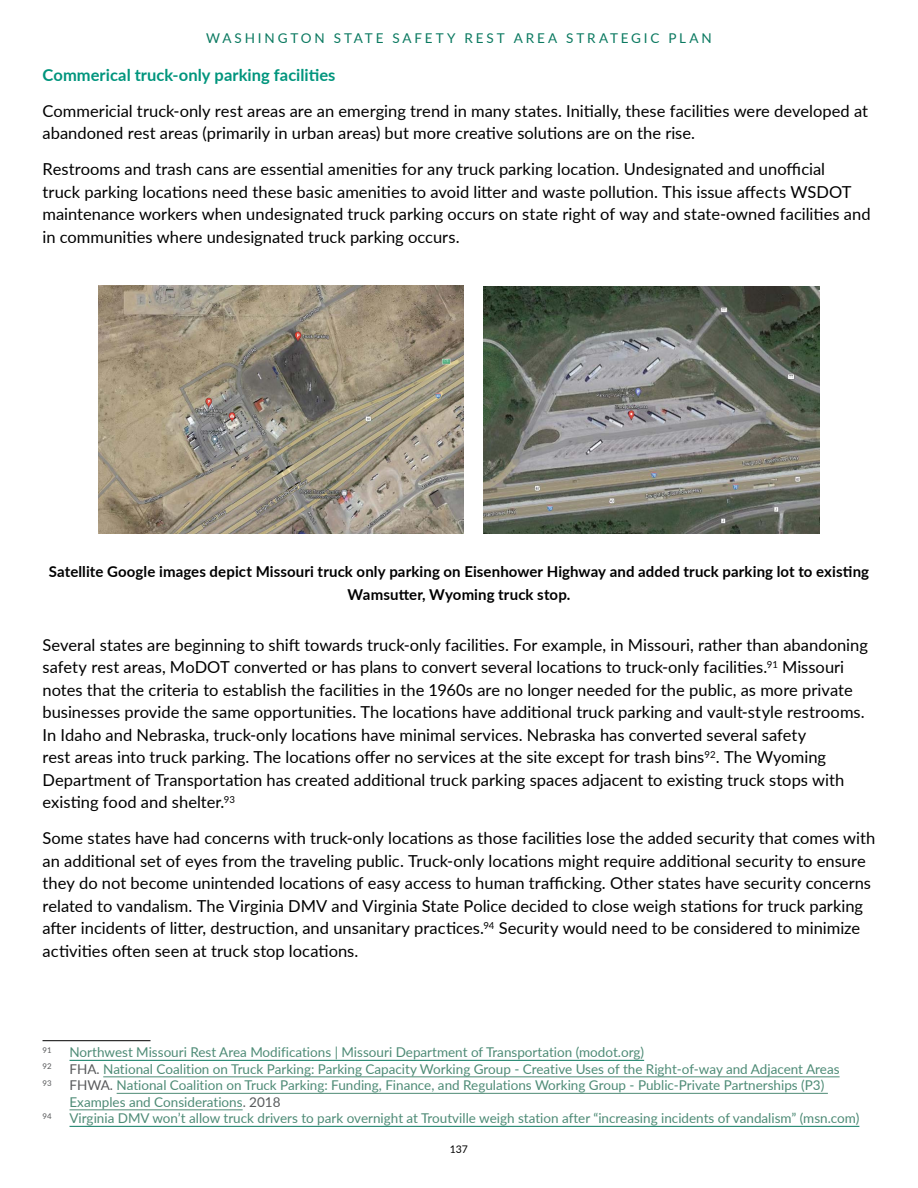
<style>
.page{position:relative;width:918px;height:1188px;background:#fff}
.page>*{position:absolute;margin:0;border:0;box-sizing:border-box;transform-origin:0 0}
.Body_Copy{font:16.5px/22.5px "Lato";color:#000}
.Heading_3{font:700 16.5px "Lato";letter-spacing:.005em;color:#00957d}
.t1{font:700 15px/22.5px "Lato";letter-spacing:.005em;color:#000;text-align:center}
.Footnotes{font:13.5px/16.5px "Lato";color:#4e8b76}
.t2{font:13.5px "Lato";letter-spacing:.215em;color:#0a7960}
.t3{font:10.5px "Lato";color:#000}
.Footnotes-2{font:7.8px "Lato";color:#58595b}
.s1{color:#58595b}
</style>
<div class="page">
<hr style="left:43px;top:1040px;width:108px;height:1px;background:#000">
<hr style="left:70px;top:1060px;width:574px;height:1px;background:#0a7960">
<hr style="left:103px;top:1077px;width:737px;height:1px;background:#4e8b76">
<hr style="left:117px;top:1093px;width:711px;height:1px;background:#4e8b76">
<hr style="left:70px;top:1110px;width:173px;height:1px;background:#4e8b76">
<hr style="left:70px;top:1126px;width:789px;height:1px;background:#0a7960">
<img style="left:99px;top:285px;width:365px;height:249px">
<img style="left:483px;top:286px;width:336px;height:248px">
<p class="t2" style="left:206px;top:29px;width:507px">WASHINGTON STATE SAFETY REST AREA STRATEGIC PLAN</p>
<p class="Heading_3" style="left:43px;top:63px;width:294px">Commerical truck-only parking facilities</p>
<p class="Body_Copy" style="left:43px;top:99px;width:827px">Commericial truck-only rest areas are an emerging trend in many states. Initially, these facilities were developed at abandoned rest areas (primarily in urban areas) but more creative solutions are on the rise.</p>
<p class="Body_Copy" style="left:43px;top:157px;width:830px">Restrooms and trash cans are essential amenities for any truck parking location. Undesignated and unofficial<br>truck parking locations need these basic amenities to avoid litter and waste pollution. This issue affects WSDOT maintenance workers when undesignated truck parking occurs on state right of way and state-owned facilities and in communities where undesignated truck parking occurs.</p>
<p class="t1" style="left:49px;top:560px;width:822px">Satellite Google images depict Missouri truck only parking on Eisenhower Highway and added truck parking lot to existing<br>Wamsutter, Wyoming truck stop.</p>
<p class="Body_Copy" style="left:43px;top:633px;width:827px">Several states are beginning to shift towards truck-only facilities. For example, in Missouri, rather than abandoning safety rest areas, MoDOT converted or has plans to convert several locations to truck-only facilities.<sup>91</sup> Missouri notes that the criteria to establish the facilities in the 1960s are no longer needed for the public, as more private businesses provide the same opportunities. The locations have additional truck parking and vault-style restrooms.<br>In Idaho and Nebraska, truck-only locations have minimal services. Nebraska has converted several safety<br>rest areas into truck parking. The locations offer no services at the site except for trash bins<sup>92</sup>. The Wyoming Department of Transportation has created additional truck parking spaces adjacent to existing truck stops with existing food and shelter.<sup>93</sup></p>
<p class="Body_Copy" style="left:43px;top:826px;width:834px">Some states have had concerns with truck-only locations as those facilities lose the added security that comes with an additional set of eyes from the traveling public. Truck-only locations might require additional security to ensure they do not become unintended locations of easy access to human trafficking. Other states have security concerns related to vandalism. The Virginia DMV and Virginia State Police decided to close weigh stations for truck parking after incidents of litter, destruction, and unsanitary practices.<sup>94</sup> Security would need to be considered to minimize activities often seen at truck stop locations.</p>
<p class="Footnotes-2" style="left:43px;top:1044px;width:11px">91</p>
<p class="Footnotes" style="left:70px;top:1043px;width:576px">Northwest Missouri Rest Area Modifications | Missouri Department of Transportation (modot.org)</p>
<p class="Footnotes-2" style="left:43px;top:1061px;width:11px">92</p>
<p class="Footnotes" style="left:70px;top:1060px;width:772px"><span class="s1">FHA.</span> National Coalition on Truck Parking: Parking Capacity Working Group - Creative Uses of the Right-of-way and Adjacent Areas</p>
<p class="Footnotes-2" style="left:43px;top:1077px;width:11px">93</p>
<p class="Footnotes" style="left:70px;top:1076px;width:756px"><span class="s1">FHWA.</span> National Coalition on Truck Parking: Funding, Finance, and Regulations Working Group - Public-Private Partnerships (P3)<br>Examples and Considerations<span class="s1">. 2018</span></p>
<p class="Footnotes-2" style="left:43px;top:1110px;width:11px">94</p>
<p class="Footnotes" style="left:70px;top:1109px;width:791px">Virginia DMV won’t allow truck drivers to park overnight at Troutville weigh station after “increasing incidents of vandalism” (msn.com)</p>
<p class="t3" style="left:450px;top:1142px;width:20px">137</p>
</div>
